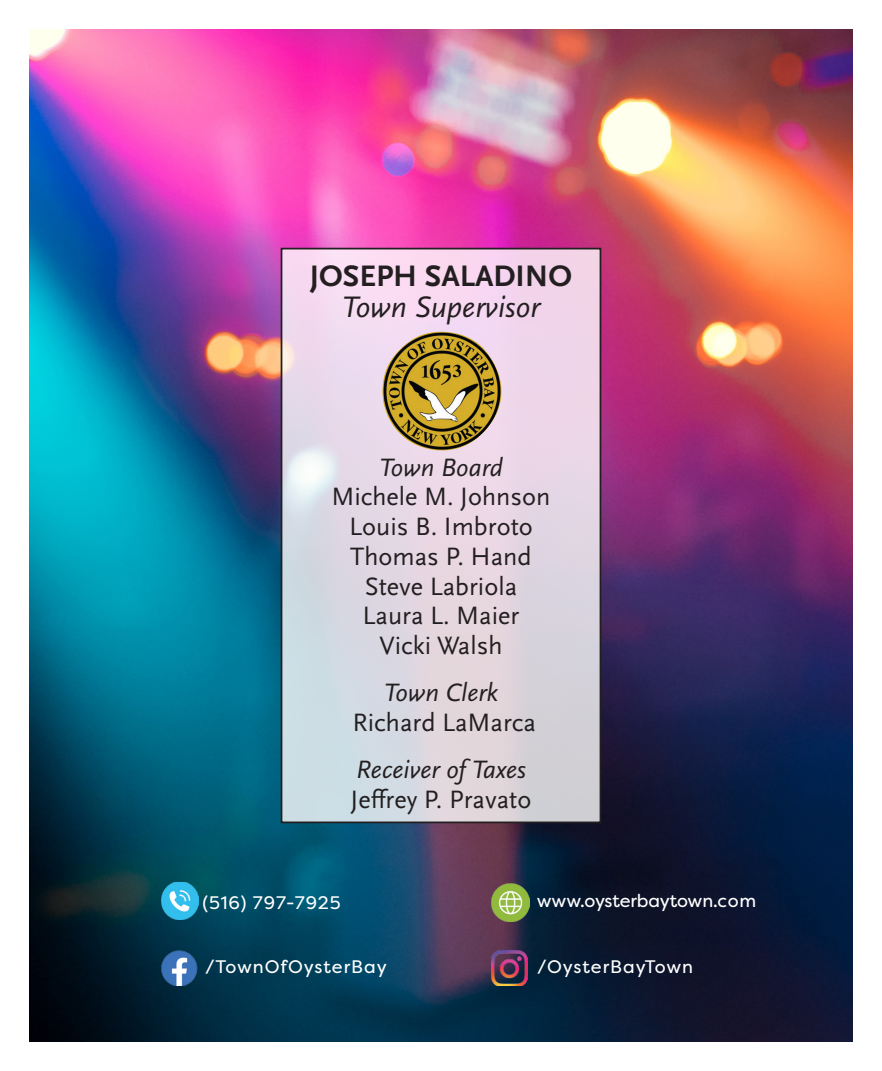
<style>
.page{position:relative;width:882px;height:1071px;background:#fff}
.page>*{position:absolute;margin:0;border:0;box-sizing:border-box;transform-origin:0 0}
.t1{font:700 30.97px "Scala Sans Pro";color:#231f20}
.t2{font:italic 30.97px "Scala Sans Pro";color:#231f20}
.t3{font:26.25px/29.8px "Scala Sans Pro";color:#231f20;text-align:center}
.t4{font:italic 26.25px "Scala Sans Pro";color:#231f20}
.t5{font:18.2px "Filson Pro";letter-spacing:.05em;color:#fff}
.t6{font:18.2px "Filson Pro";letter-spacing:-.01em;color:#fff}
</style>
<div class="page">
<img style="left:30px;top:30px;width:822px;height:1011px">
<svg style="left:284px;top:251px;width:314px;height:569px;background:#e2d7e4"></svg>
<div style="left:281px;top:248px;width:320px;height:575px;border:2px solid #231f20"></div>
<img style="left:382px;top:332px;width:119px;height:119px">
<img style="left:161px;top:950px;width:37px;height:36px">
<img style="left:491px;top:883px;width:39px;height:38px">
<img style="left:161px;top:882px;width:37px;height:37px">
<img style="left:491px;top:950px;width:37px;height:36px">
<p class="t1" style="left:310px;top:258px;width:264px">JOSEPH SALADINO</p>
<p class="t2" style="left:342px;top:289px;width:200px">Town Supervisor</p>
<p class="t4" style="left:379px;top:452px;width:125px">Town Board</p>
<p class="t3" style="left:331px;top:482px;width:221px">Michele M. Johnson<br>Louis B. Imbroto<br>Thomas P. Hand<br>Steve Labriola<br>Laura L. Maier<br>Vicki Walsh</p>
<p class="t4" style="left:384px;top:678px;width:116px">Town Clerk</p>
<p class="t3" style="left:352px;top:708px;width:185px">Richard LaMarca</p>
<p class="t4" style="left:356px;top:755px;width:172px">Receiver of Taxes</p>
<p class="t3" style="left:351px;top:785px;width:182px">Jeffrey P. Pravato</p>
<p class="t5" style="left:202px;top:890px;width:140px">(516) 797-7925</p>
<p class="t6" style="left:537px;top:889px;width:221px">www.oysterbaytown.com</p>
<p class="t5" style="left:205px;top:955px;width:183px">/TownOfOysterBay</p>
<p class="t5" style="left:537px;top:955px;width:158px">/OysterBayTown</p>
</div>
